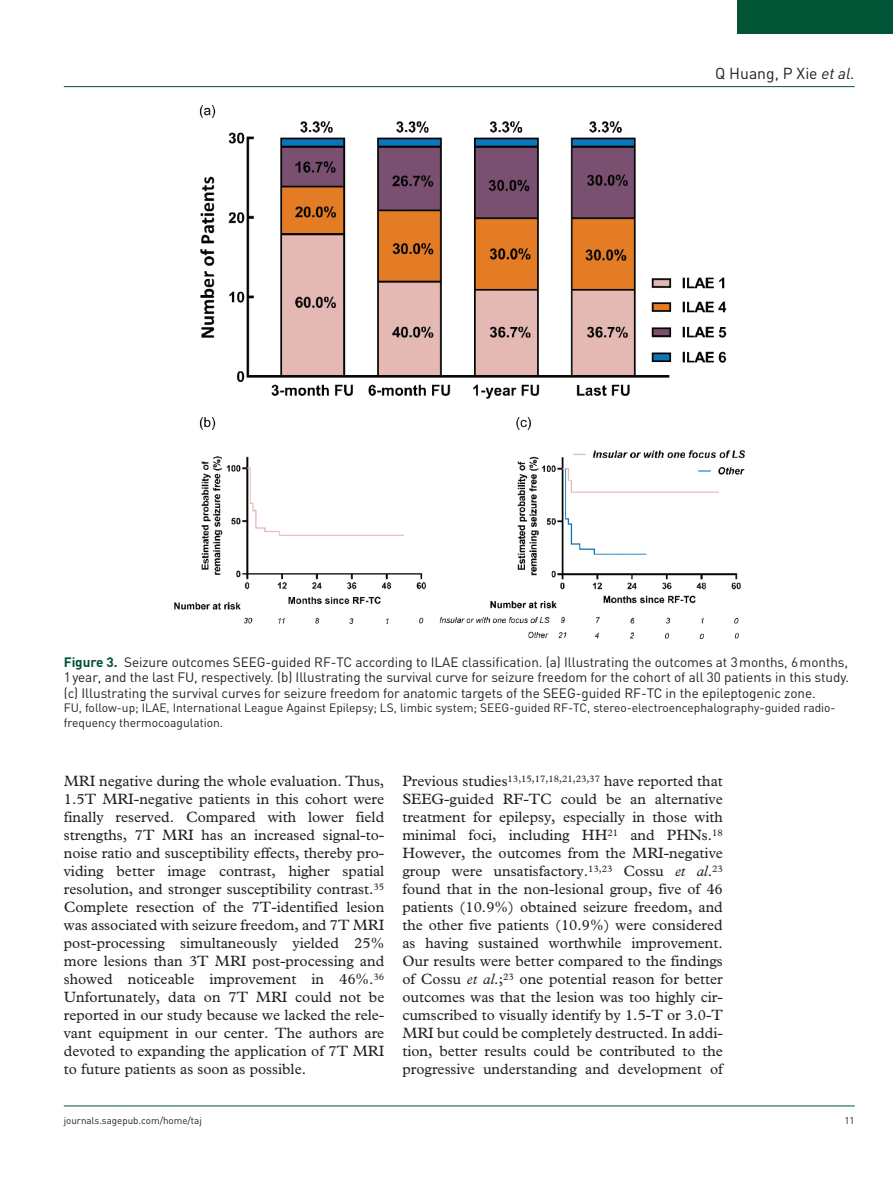
<style>
.page{position:relative;width:893px;height:1191px;background:#fff}
.page>*{position:absolute;margin:0;border:0;box-sizing:border-box;transform-origin:0 0}
.t1{font:15.75px "DIN";color:#231f20}
.t2{font:15px/18px "Plantin Std";color:#231f20;text-align:justify}
.t3{font:13.5px/15.8px "DIN";letter-spacing:-.005em;color:#231f20;text-align:justify}
.t4{font:12px/14.2px "DIN";color:#231f20}
.t5{font:9.75px "DIN";color:#231f20}
.s1{font-style:italic}
.s2{font-weight:700;color:#015436}
</style>
<div class="page">
<hr style="left:64px;top:86px;width:791px;height:1px;background:#015436">
<hr style="left:64px;top:1105px;width:791px;height:1px;background:#015436">
<div style="left:738px;top:0;width:155px;height:34px;background:#015436"></div>
<img style="left:174px;top:106px;width:570px;height:533px">
<p class="t1" style="left:715px;top:63px;width:141px">Q Huang, P Xie <span class="s1">et al.</span></p>
<p class="t3" style="left:64px;top:653px;width:787px"><span class="s2">Figure 3.</span> Seizure outcomes SEEG-guided RF-TC according to ILAE classification. (a) Illustrating the outcomes at 3months, 6months, 1year, and the last FU, respectively. (b) Illustrating the survival curve for seizure freedom for the cohort of all 30 patients in this study. (c) Illustrating the survival curves for seizure freedom for anatomic targets of the SEEG-guided RF-TC in the epileptogenic zone.</p>
<p class="t4" style="left:64px;top:700px;width:773px">FU, follow-up; ILAE, International League Against Epilepsy; LS, limbic system; SEEG-guided RF-TC, stereo-electroencephalography-guided radio&shy;frequency thermocoagulation.</p>
<p class="t2" style="left:64px;top:772px;width:322px">MRI negative during the whole evaluation. Thus, 1.5T MRI-negative patients in this cohort were finally reserved. Compared with lower field strengths, 7T MRI has an increased signal-to&shy;noise ratio and susceptibility effects, thereby pro&shy;viding better image contrast, higher spatial resolution, and stronger susceptibility contrast.<sup>35<br></sup>Complete resection of the 7T-identified lesion was associated with seizure freedom, and 7T MRI post-processing simultaneously yielded 25% more lesions than 3T MRI post-processing and showed noticeable improvement in 46%.<sup>36<br></sup>Unfortunately, data on 7T MRI could not be reported in our study because we lacked the rele&shy;vant equipment in our center. The authors are devoted to expanding the application of 7T MRI to future patients as soon as possible.</p>
<p class="t2" style="left:402px;top:772px;width:322px">Previous studies<sup>13,15,17,18,21,23,37</sup> have reported that SEEG-guided RF-TC could be an alternative treatment for epilepsy, especially in those with minimal foci, including HH<sup>21</sup> and PHNs.<sup>18<br></sup>However, the outcomes from the MRI-negative group were unsatisfactory.<sup>13,23</sup> Cossu <span class="s1">et al</span>.<sup>23 </sup>found that in the non-lesional group, five of 46 patients (10.9%) obtained seizure freedom, and the other five patients (10.9%) were considered as having sustained worthwhile improvement.<br>Our results were better compared to the findings of Cossu <span class="s1">et al</span>.;<sup>23</sup> one potential reason for better outcomes was that the lesion was too highly cir&shy;cumscribed to visually identify by 1.5-T or 3.0-T MRI but could be completely destructed. In addi&shy;tion, better results could be contributed to the progressive understanding and development of</p>
<p class="t5" style="left:64px;top:1114px;width:140px">journals.sagepub.com/home/taj</p>
<p class="t5" style="left:844px;top:1114px;width:12px">11</p>
</div>
